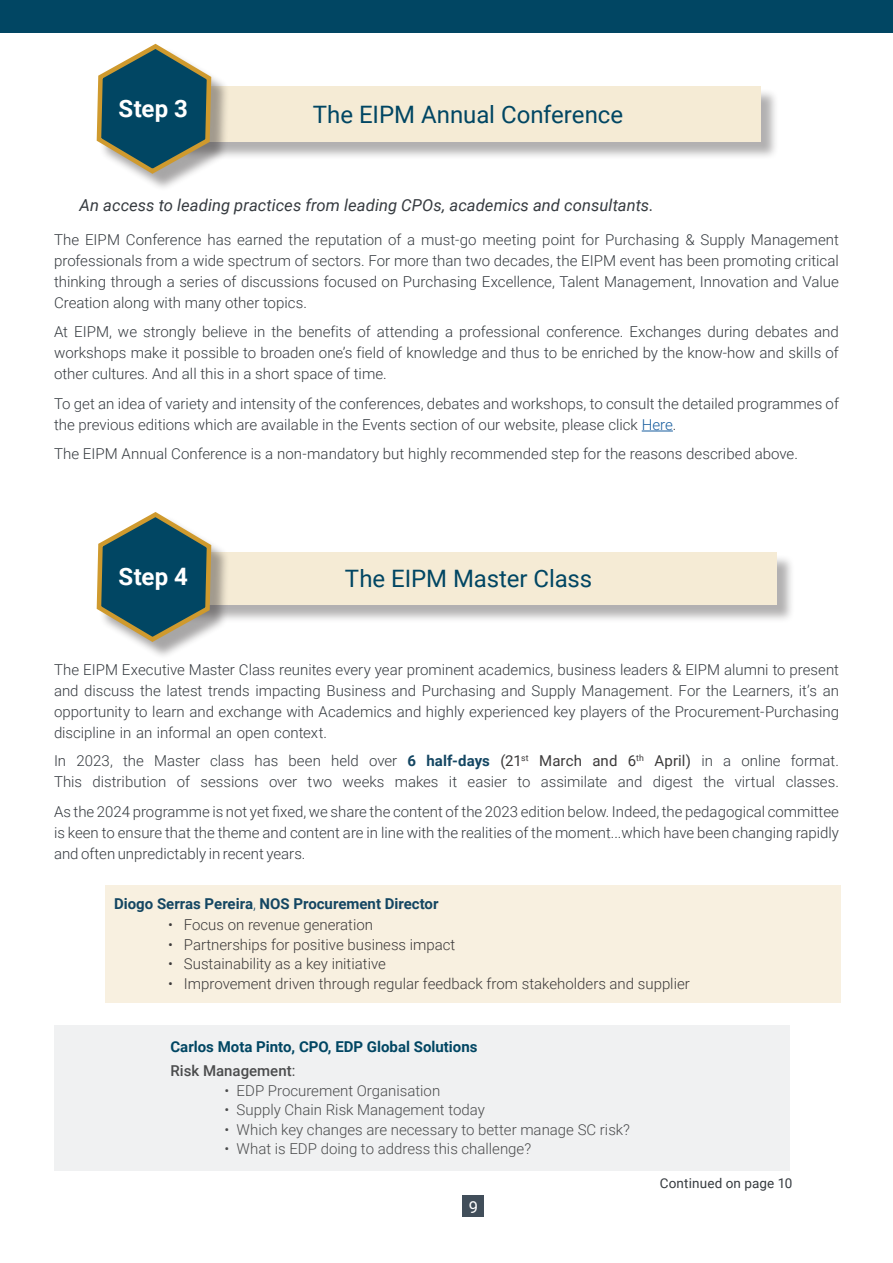
<style>
.page{position:relative;width:893px;height:1263px;background:#fff}
.page>*{position:absolute;margin:0;border:0;box-sizing:border-box;transform-origin:0 0}
.Body_Text{font:24px "Roboto";letter-spacing:-.005em;color:#014663}
.t1{font:700 24px "Roboto";letter-spacing:.005em;color:#fff}
.t2{font:italic 16.5px "Roboto";letter-spacing:.005em;color:#363b40}
.t3{font:16.5px "Roboto";color:#fff}
.Body_Text-2{font:300 15px/21px "Roboto";color:#363b40;text-align:justify}
.t4{font:300 15px "Roboto";color:#3c3a3a}
.t5{font:300 15px "Roboto";color:#4b4c4d}
.Body_Text-3{font:700 15px "Roboto";color:#144662}
.Body_Text-4{font:700 15px "Roboto";color:#014663}
.t6{font:500 15px "Roboto";color:#4b4c4d}
.t7{font:13.5px "Roboto";letter-spacing:.01em;color:#363b40}
.s1{color:#175d9e}
.s2{font-weight:700;color:#144662}
.s3{font-weight:400;color:#3c3a3a}
.s4{font-weight:300}
.s5{font-weight:400}
</style>
<div class="page">
<div style="left:0;top:0;width:893px;height:32px;background:#014663"></div>
<div style="left:178px;top:88px;width:601px;height:73px;background:#231f20;opacity:.35"></div>
<div style="left:176px;top:86px;width:584px;height:56px;background:#f5ebd5"></div>
<div style="left:106px;top:885px;width:735px;height:117px;background:#f8f0e0"></div>
<div style="left:54px;top:1025px;width:735px;height:145px;background:#f0f1f2"></div>
<div style="left:99px;top:47px;width:131px;height:145px;background:#231f20;opacity:.4"></div>
<svg style="left:96px;top:43px;width:118px;height:133px"></svg>
<hr style="left:642px;top:431px;width:31px;height:1px;background:#175d9e">
<div style="left:163px;top:554px;width:632px;height:69px;background:#231f20;opacity:.35"></div>
<div style="left:161px;top:552px;width:615px;height:53px;background:#f5ebd5"></div>
<div style="left:99px;top:515px;width:131px;height:145px;background:#231f20;opacity:.4"></div>
<svg style="left:96px;top:512px;width:118px;height:133px"></svg>
<div style="left:463px;top:1196px;width:21px;height:21px;background:#414e5a"></div>
<p class="t1" style="left:119px;top:92px;width:71px">Step 3</p>
<p class="Body_Text" style="left:313px;top:98px;width:312px">The EIPM Annual Conference</p>
<p class="t2" style="left:80px;top:194px;width:576px">An access to leading practices from leading CPOs, academics and consultants.</p>
<p class="Body_Text-2" style="left:54px;top:228px;width:786px">The EIPM Conference has earned the reputation of a must-go meeting point for Purchasing &amp; Supply Management professionals from a wide spectrum of sectors. For more than two decades, the EIPM event has been promoting critical thinking through a series of discussions focused on Purchasing Excellence, Talent Management, Innovation and Value Creation along with many other topics.</p>
<p class="Body_Text-2" style="left:54px;top:321px;width:786px">At EIPM, we strongly believe in the benefits of attending a professional conference. Exchanges during debates and workshops make it possible to broaden one’s field of knowledge and thus to be enriched by the know-how and skills of other cultures. And all this in a short space of time.</p>
<p class="Body_Text-2" style="left:54px;top:392px;width:786px">To get an idea of variety and intensity of the conferences, debates and workshops, to consult the detailed programmes of the previous editions which are available in the Events section of our website, please click <span class="s1">Here</span>.</p>
<p class="Body_Text-2" style="left:54px;top:443px;width:745px">The EIPM Annual Conference is a non-mandatory but highly recommended step for the reasons described above.</p>
<p class="t1" style="left:119px;top:560px;width:71px">Step 4</p>
<p class="Body_Text" style="left:345px;top:562px;width:249px">The EIPM Master Class</p>
<p class="Body_Text-2" style="left:54px;top:659px;width:786px">The EIPM Executive Master Class reunites every year prominent academics, business leaders &amp; EIPM alumni to present and discuss the latest trends impacting Business and Purchasing and Supply Management. For the Learners, it’s an opportunity to learn and exchange with Academics and highly experienced key players of the Procurement-Purchasing discipline in an informal an open context.</p>
<p class="Body_Text-2" style="left:54px;top:750px;width:786px">In 2023, the Master class has been held over <span class="s2">6 half-days</span> <span class="s3">(21</span><sup>st</sup> <span class="s3">March and 6</span><sup>th</sup> <span class="s3">April)</span> in a online format.</p>
<p class="Body_Text-2" style="left:54px;top:771px;width:786px">This distribution of sessions over two weeks makes it easier to assimilate and digest the virtual classes.</p>
<p class="Body_Text-2" style="left:54px;top:800px;width:786px">As the 2024 programme is not yet fixed, we share the content of the 2023 edition below. Indeed, the pedagogical committee is keen to ensure that the theme and content are in line with the realities of the moment...which have been changing rapidly and often unpredictably in recent years.</p>
<p class="Body_Text-3" style="left:114px;top:893px;width:326px">Diogo Serras Pereira<span class="s4">,</span> NOS Procurement Director</p>
<p class="t4" style="left:168px;top:914px;width:206px">• Focus on revenue generation</p>
<p class="t4" style="left:168px;top:934px;width:289px">• Partnerships for positive business impact</p>
<p class="t4" style="left:168px;top:953px;width:219px">• Sustainability as a key initiative</p>
<p class="t4" style="left:168px;top:973px;width:523px">• Improvement driven through regular feedback from stakeholders and supplier</p>
<p class="Body_Text-4" style="left:171px;top:1036px;width:308px">Carlos Mota Pinto, CPO, EDP Global Solutions</p>
<p class="t6" style="left:171px;top:1060px;width:126px">Risk Management<span class="s5">:</span></p>
<p class="t5" style="left:225px;top:1080px;width:217px">• EDP Procurement Organisation</p>
<p class="t5" style="left:225px;top:1099px;width:262px">• Supply Chain Risk Management today</p>
<p class="t5" style="left:225px;top:1119px;width:407px">• Which key changes are necessary to better manage SC risk?</p>
<p class="t5" style="left:225px;top:1138px;width:308px">• What is EDP doing to address this challenge?</p>
<p class="t3" style="left:469px;top:1195px;width:11px">9</p>
<p class="t7" style="left:660px;top:1174px;width:134px">Continued on page 10</p>
</div>
